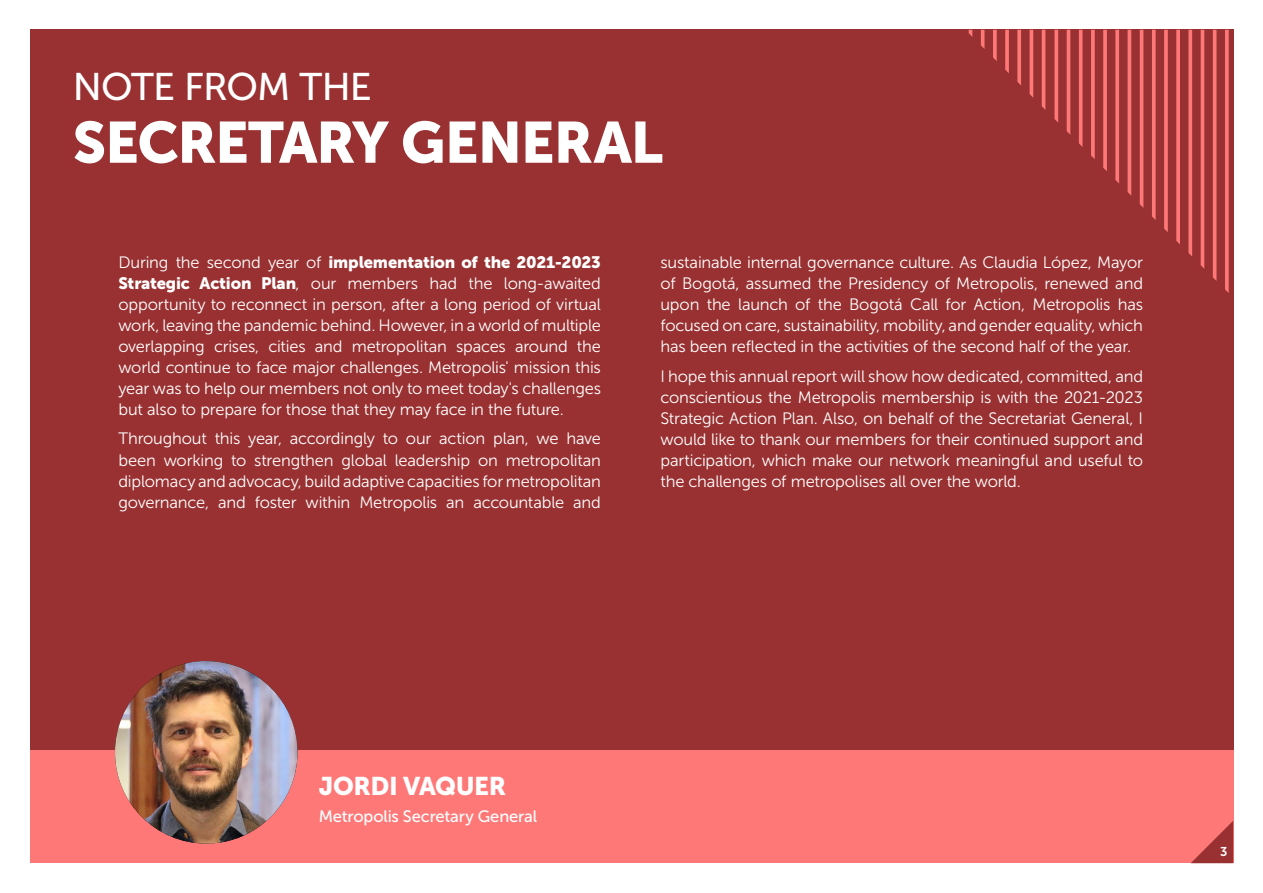
<style>
.page{position:relative;width:1263px;height:893px;background:#fff}
.page>*{position:absolute;margin:0;border:0;box-sizing:border-box;transform-origin:0 0}
.t1{font:57.75px "Museo Sans 900";letter-spacing:-.025em;color:#fff}
.t2{font:38.4px "Museo Sans 500";letter-spacing:-.025em;color:#fff}
.t3{font:25.5px "Museo Sans 900";letter-spacing:-.015em;color:#fff}
.t4{font:16.5px/21px "Museo Sans 300";letter-spacing:-.01em;color:#fff;text-align:justify}
.t5{font:16.5px "Museo Sans 900";letter-spacing:-.01em;color:#fff}
.t6{font:16.5px "Museo Sans 500";letter-spacing:-.01em;color:#fff}
.t7{font:12.75px "Museo Sans 700";color:#fff}
.s1{font-family:"Museo Sans 300"}
.s2{font-family:"Museo Sans 900"}
</style>
<div class="page">
<div style="left:30px;top:30px;width:1203px;height:833px;background:#993132"></div>
<div style="left:30px;top:750px;width:1203px;height:113px;background:#ff7878"></div>
<img style="left:115px;top:661px;width:182px;height:183px;border-radius:91px">
<svg style="left:1054px;top:30px;width:4px;height:92px"></svg>
<svg style="left:1067px;top:30px;width:3px;height:104px"></svg>
<svg style="left:1079px;top:30px;width:3px;height:116px"></svg>
<svg style="left:1091px;top:30px;width:4px;height:129px"></svg>
<svg style="left:1103px;top:30px;width:4px;height:141px"></svg>
<svg style="left:1115px;top:30px;width:4px;height:153px"></svg>
<svg style="left:1127px;top:30px;width:4px;height:165px"></svg>
<svg style="left:1140px;top:30px;width:3px;height:177px"></svg>
<svg style="left:1152px;top:30px;width:3px;height:189px"></svg>
<svg style="left:1164px;top:30px;width:4px;height:202px"></svg>
<svg style="left:1176px;top:30px;width:4px;height:214px"></svg>
<svg style="left:1188px;top:30px;width:4px;height:226px"></svg>
<svg style="left:1201px;top:30px;width:3px;height:238px"></svg>
<svg style="left:1213px;top:30px;width:3px;height:250px"></svg>
<svg style="left:1225px;top:30px;width:4px;height:263px"></svg>
<svg style="left:969px;top:30px;width:3px;height:6px"></svg>
<svg style="left:981px;top:30px;width:3px;height:18px"></svg>
<svg style="left:993px;top:30px;width:4px;height:31px"></svg>
<svg style="left:1005px;top:30px;width:4px;height:43px"></svg>
<svg style="left:1017px;top:30px;width:4px;height:55px"></svg>
<svg style="left:1029px;top:30px;width:4px;height:67px"></svg>
<svg style="left:1042px;top:30px;width:3px;height:79px"></svg>
<svg style="left:1191px;top:821px;width:42px;height:42px"></svg>
<h2 class="t2" style="left:73px;top:66px;width:301px">NOTE FROM THE</h2>
<h1 class="t1" style="left:73px;top:110px;width:592px">SECRETARY GENERAL</h1>
<p class="t5" style="left:118px;top:253px;width:484px"><span class="s1">During the second year of</span> implementation of the 2021-2023</p>
<p class="t4" style="left:118px;top:273px;width:484px"><span class="s2">Strategic Action Plan</span>, our members had the long-awaited opportunity to reconnect in person, after a long period of virtual work, leaving the pandemic behind. However, in a world of multiple overlapping crises, cities and metropolitan spaces around the world continue to face major challenges. Metropolis' mission this year was to help our members not only to meet today's challenges but also to prepare for those that they may face in the future.</p>
<p class="t4" style="left:118px;top:428px;width:484px">Throughout this year, accordingly to our action plan, we have been working to strengthen global leadership on metropolitan diplomacy and advocacy, build adaptive capacities for metropolitan governance, and foster within Metropolis an accountable and</p>
<p class="t4" style="left:660px;top:252px;width:484px">sustainable internal governance culture. As Claudia López, Mayor of Bogotá, assumed the Presidency of Metropolis, renewed and upon the launch of the Bogotá Call for Action, Metropolis has focused on care, sustainability, mobility, and gender equality, which has been reflected in the activities of the second half of the year.</p>
<p class="t4" style="left:660px;top:365px;width:484px">I hope this annual report will show how dedicated, committed, and conscientious the Metropolis membership is with the 2021-2023<br>Strategic Action Plan. Also, on behalf of the Secretariat General, I would like to thank our members for their continued support and participation, which make our network meaningful and useful to the challenges of metropolises all over the world.</p>
<h3 class="t3" style="left:319px;top:772px;width:189px">JORDI VAQUER</h3>
<p class="t6" style="left:319px;top:807px;width:220px">Metropolis Secretary General</p>
<p class="t7" style="left:1220px;top:844px;width:9px">3</p>
</div>
